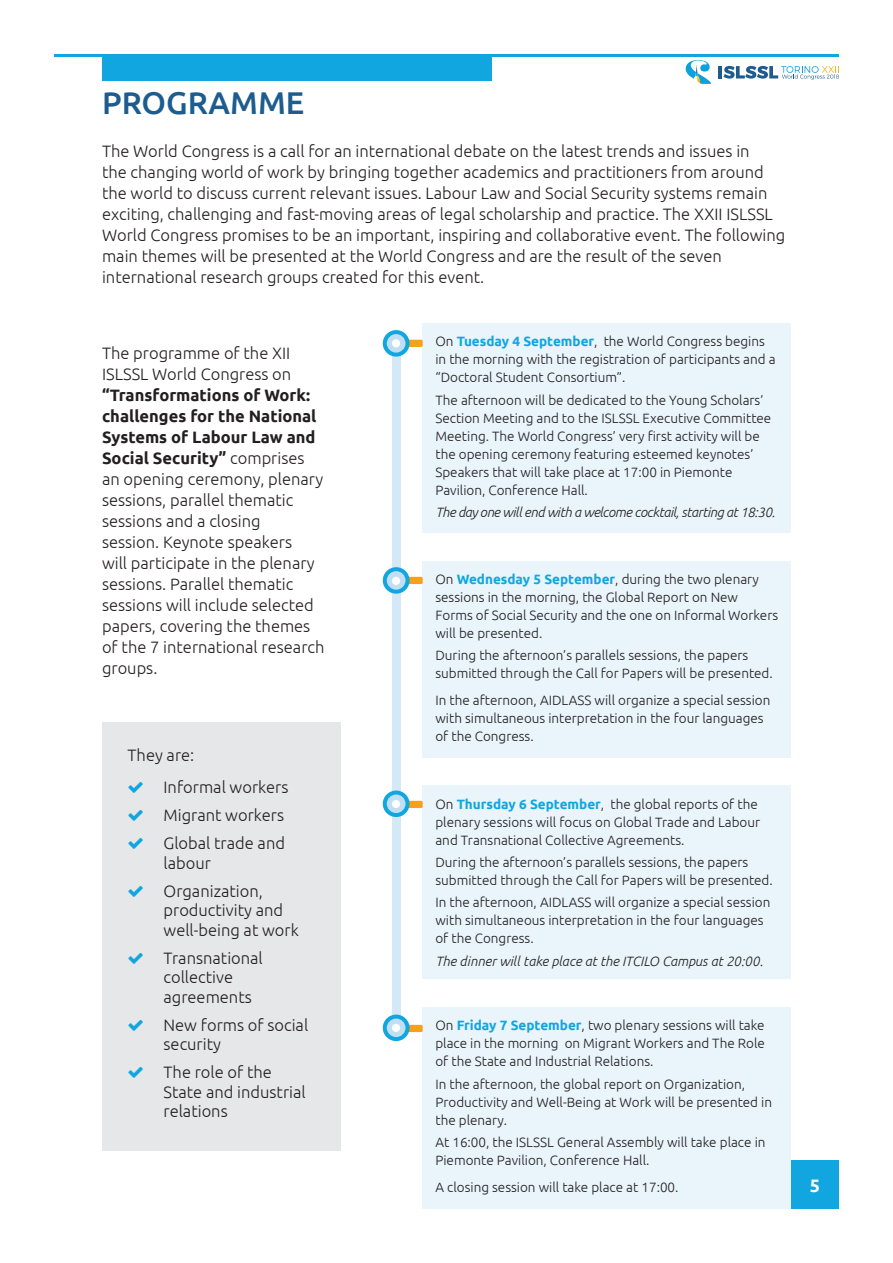
<style>
.page{position:relative;width:893px;height:1263px;background:#fff}
.page>*{position:absolute;margin:0;border:0;box-sizing:border-box;transform-origin:0 0}
.t1{font:500 31.5px "Ubuntu";color:#1d5c8e}
.t2{font:700 18px "Ubuntu";color:#fff}
.t3{font:300 16.5px/21px "Ubuntu";color:#231f20}
.t4{font:300 13.5px/18px "Ubuntu";color:#231f20}
.t5{font:italic 300 13.5px "Ubuntu";letter-spacing:-.03em;color:#231f20}
.t6{font:italic 300 13.5px "Ubuntu";color:#231f20}
.s1{font-weight:700}
.s2{font-weight:700;color:#11a6df}
</style>
<div class="page">
<div style="left:791px;top:1161px;width:48px;height:48px;background:#11a6df"></div>
<div style="left:102px;top:54px;width:390px;height:26px;background:#11a6df"></div>
<hr style="left:54px;top:54px;width:785px;height:2px;background:#11a6df">
<hr style="left:718px;top:66px;width:4px;height:12px;background:#1d5c8e">
<svg style="left:723px;top:66px;width:116px;height:14px"></svg>
<svg style="left:686px;top:60px;width:25px;height:24px"></svg>
<img style="left:695px;top:66px;width:5px;height:18px">
<div style="left:102px;top:722px;width:238px;height:428px;background:#e6e7e9"></div>
<div style="left:423px;top:323px;width:368px;height:210px;background:#e9f4fb"></div>
<div style="left:423px;top:561px;width:368px;height:196px;background:#e9f4fb"></div>
<div style="left:423px;top:785px;width:368px;height:194px;background:#e9f4fb"></div>
<div style="left:423px;top:1007px;width:368px;height:202px;background:#e9f4fb"></div>
<div style="left:392px;top:348px;width:9px;height:680px;background:#d4e9f7"></div>
<div style="left:407px;top:340px;width:16px;height:7px;background:#f5a11a"></div>
<div style="left:407px;top:577px;width:16px;height:7px;background:#f5a11a"></div>
<div style="left:407px;top:801px;width:16px;height:7px;background:#f5a11a"></div>
<div style="left:407px;top:1025px;width:16px;height:7px;background:#f5a11a"></div>
<svg style="left:383px;top:330px;width:27px;height:27px"></svg>
<div style="left:387px;top:334px;width:18px;height:19px;background:#c1dff4;border-radius:50%"></div>
<svg style="left:383px;top:567px;width:27px;height:27px"></svg>
<div style="left:387px;top:571px;width:18px;height:19px;background:#c1dff4;border-radius:50%"></div>
<svg style="left:383px;top:790px;width:27px;height:27px"></svg>
<div style="left:387px;top:794px;width:18px;height:19px;background:#c1dff4;border-radius:50%"></div>
<svg style="left:383px;top:1014px;width:27px;height:27px"></svg>
<div style="left:387px;top:1018px;width:18px;height:19px;background:#c1dff4;border-radius:50%"></div>
<div style="left:392px;top:339px;width:8px;height:8px;background:#fff;border-radius:50%"></div>
<div style="left:392px;top:577px;width:8px;height:8px;background:#fff;border-radius:50%"></div>
<div style="left:392px;top:800px;width:8px;height:8px;background:#fff;border-radius:50%"></div>
<div style="left:392px;top:1024px;width:8px;height:8px;background:#fff;border-radius:50%"></div>
<h1 class="t1" style="left:102px;top:83px;width:204px">PROGRAMME</h1>
<p class="t3" style="left:102px;top:140px;width:685px">The World Congress is a call for an international debate on the latest trends and issues in<br>the changing world of work by bringing together academics and practitioners from around the world to discuss current relevant issues. Labour Law and Social Security systems remain exciting, challenging and fast-moving areas of legal scholarship and practice. The XXII ISLSSL World Congress promises to be an important, inspiring and collaborative event. The following main themes will be presented at the World Congress and are the result of the seven international research groups created for this event.</p>
<p class="t3" style="left:102px;top:342px;width:191px">The programme of the XII<br>ISLSSL World Congress on</p>
<p class="t3" style="left:102px;top:384px;width:224px"><span class="s1">“Transformations of Work: challenges for the National<br>Systems of Labour Law and<br>Social Security”</span> comprises an opening ceremony, plenary sessions, parallel thematic sessions and a closing<br>session. Keynote speakers<br>will participate in the plenary sessions. Parallel thematic sessions will include selected papers, covering the themes of the 7 international research groups.</p>
<p class="t3" style="left:164px;top:738px;width:126px;line-height:32.2px;text-indent:-36px">They are:<br>Informal workers</p>
<p class="t3" style="left:164px;top:801px;width:123px;line-height:28px">Migrant workers<br>Global trade and</p>
<p class="t3" style="left:164px;top:848px;width:101px;line-height:28px">labour<br>Organization,</p>
<p class="t3" style="left:164px;top:900px;width:137px;line-height:19.5px">productivity and well-being at work</p>
<p class="t3" style="left:164px;top:947px;width:101px;line-height:19.5px">Transnational collective agreements</p>
<p class="t3" style="left:164px;top:1014px;width:146px;line-height:19.5px">New forms of social security</p>
<p class="t3" style="left:164px;top:1062px;width:144px;line-height:19.5px">The role of the<br>State and industrial relations</p>
<p class="t4" style="left:435px;top:332px;width:342px">On <span class="s2">Tuesday 4 September</span>, the World Congress begins in the morning with the registration of participants and a “Doctoral Student Consortium”.</p>
<p class="t4" style="left:435px;top:390px;width:337px">The afternoon will be dedicated to the Young Scholars’ Section Meeting and to the ISLSSL Executive Committee Meeting. The World Congress’ very first activity will be the opening ceremony featuring esteemed keynotes’ Speakers that will take place at 17:00 in Piemonte Pavilion, Conference Hall.</p>
<p class="t5" style="left:435px;top:504px;width:341px">The day one will end with a welcome cocktail, starting at 18:30.</p>
<p class="t4" style="left:435px;top:570px;width:344px">On <span class="s2">Wednesday 5 September</span>, during the two plenary sessions in the morning, the Global Report on New Forms of Social Security and the one on Informal Workers will be presented.</p>
<p class="t4" style="left:435px;top:646px;width:339px">During the afternoon’s parallels sessions, the papers submitted through the Call for Papers will be presented.</p>
<p class="t4" style="left:435px;top:690px;width:336px">In the afternoon, AIDLASS will organize a special session with simultaneous interpretation in the four languages of the Congress.</p>
<p class="t4" style="left:435px;top:795px;width:326px">On <span class="s2">Thursday 6 September</span>, the global reports of the plenary sessions will focus on Global Trade and Labour and Transnational Collective Agreements.</p>
<p class="t4" style="left:435px;top:853px;width:339px">During the afternoon’s parallels sessions, the papers submitted through the Call for Papers will be presented.</p>
<p class="t4" style="left:435px;top:893px;width:336px">In the afternoon, AIDLASS will organize a special session with simultaneous interpretation in the four languages of the Congress.</p>
<p class="t6" style="left:435px;top:953px;width:329px">The dinner will take place at the ITCILO Campus at 20:00.</p>
<p class="t4" style="left:435px;top:1016px;width:331px;text-align:justify">On <span class="s2">Friday 7 September</span>, two plenary sessions will take place in the morning on Migrant Workers and The Role of the State and Industrial Relations.</p>
<p class="t4" style="left:435px;top:1074px;width:338px">In the afternoon, the global report on Organization,<br>Productivity and Well-Being at Work will be presented in the plenary.</p>
<p class="t4" style="left:435px;top:1133px;width:332px">At 16:00, the ISLSSL General Assembly will take place in<br>Piemonte Pavilion, Conference Hall.</p>
<p class="t4" style="left:435px;top:1177px;width:245px">A closing session will take place at 17:00.</p>
<h2 class="t2" style="left:810px;top:1174px;width:12px">5</h2>
</div>
